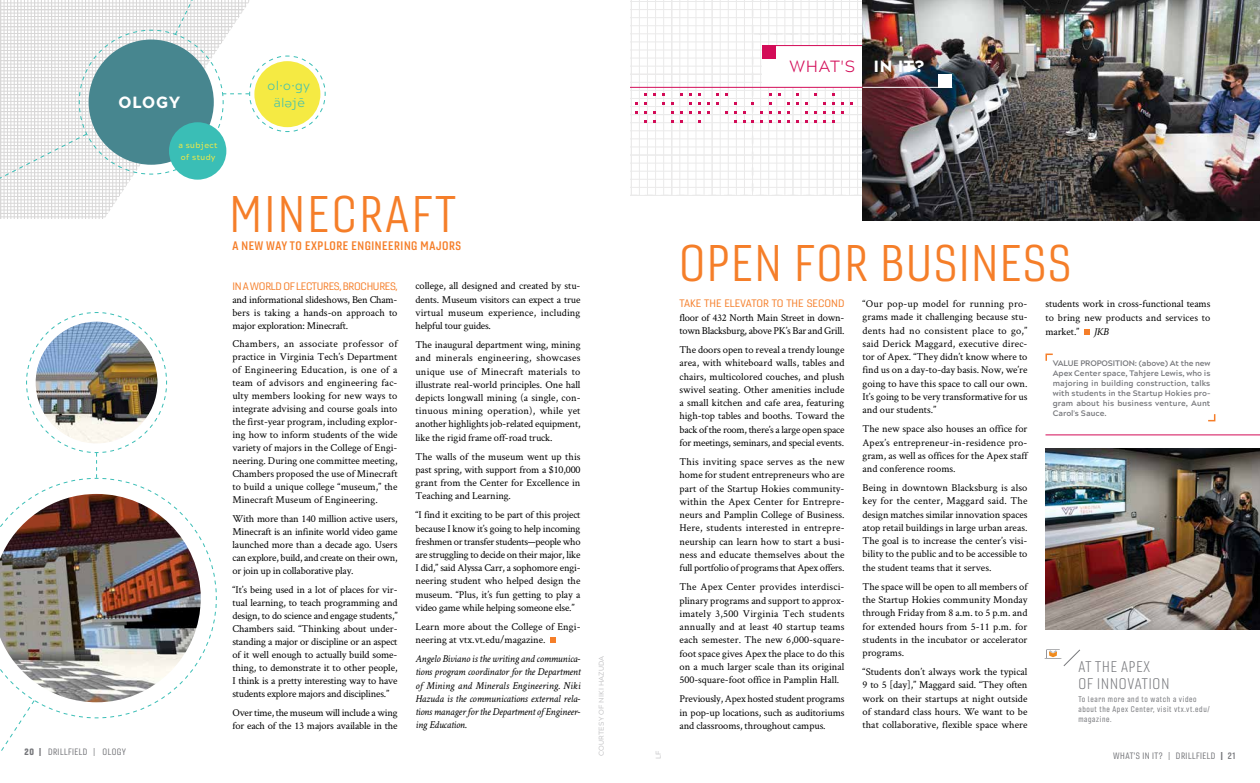
<style>
.page{position:relative;width:1260px;height:783px;background:#fff}
.page>*{position:absolute;margin:0;border:0;box-sizing:border-box;transform-origin:0 0}
.t1{font:50px "Gineso Con Boo";letter-spacing:.04em;color:#f57e29}
.t2{font:50px "Gineso Con Boo";letter-spacing:.06em;color:#f57e29}
.t3{font:300 16.2px "Acherus Grotesque";color:#d30b57}
.t4{font:900 16.2px "Acherus Grotesque";letter-spacing:.055em;color:#fff}
.t5{font:15px/17px "Gineso Con Lig";letter-spacing:.06em;color:#76777b}
.t6{font:300 12.4px "Acherus Grotesque";letter-spacing:.05em;color:#3abeb6}
.t7{font:12px "Gineso Con Dem";letter-spacing:.05em;color:#f57e29}
.t8{font:10.5px/13.3px "Crimson Text";letter-spacing:-.005em;color:#000;text-align:justify}
.t9{font:italic 10.5px/13.2px "Crimson Text";letter-spacing:-.02em;color:#000;text-align:justify}
.t10{font:expanded 10.5px "Gineso";letter-spacing:-.03em;color:#f57e29}
.t11{font:expanded 10.5px "Gineso";color:#f57e29}
.t12{font:9px "Gineso Con Reg";letter-spacing:.05em;color:#76777b}
.t13{font:700 8px/10px "Acherus Grotesque";letter-spacing:.01em;color:#76777b;text-align:justify}
.t14{font:8px/10px "Gineso Con Reg";letter-spacing:.08em;color:#76777b}
.t15{font:500 8px/11.8px "Acherus Grotesque";letter-spacing:.05em;color:#f5ea43}
.t16{font:7px "Acherus Grotesque";letter-spacing:.02em;color:#bebec0}
.s1{font-family:"Gineso Con Bla"}
.s2{font-family:"Gineso Con Bla";font-size:8px}
.s3{font-size:8px}
.s4{font-weight:900;color:#fff}
.s5{font-family:"Crimson Text"}
.s6{font-family:"Gineso Con Dem"}
</style>
<div class="page">
<svg style="left:550px;top:637px;width:6px;height:6px"></svg>
<svg style="left:0;top:0;width:326px;height:219px"></svg>
<img style="left:0;top:595px;width:201px;height:107px">
<img style="left:0;top:312px;width:217px;height:283px">
<svg style="left:0;top:603px;width:94px;height:148px"></svg>
<svg style="left:1084px;top:329px;width:6px;height:6px"></svg>
<img style="left:863px;top:0;width:397px;height:221px">
<hr style="left:630px;top:87px;width:233px;height:1px;background:#d30b57">
<div style="left:939px;top:74px;width:13px;height:14px;background:#fff"></div>
<hr style="left:863px;top:87px;width:89px;height:1px;background:#fff">
<svg style="left:631px;top:0;width:307px;height:196px"></svg>
<hr style="left:1046px;top:434px;width:214px;height:1px;background:#d30b57">
<img style="left:1046px;top:448px;width:214px;height:181px">
<svg style="left:1045px;top:353px;width:8px;height:8px"></svg>
<svg style="left:1208px;top:414px;width:8px;height:8px"></svg>
<svg style="left:1045px;top:649px;width:35px;height:17px"></svg>
<h2 class="t4" style="left:118px;top:88px;width:63px">OLOGY</h2>
<p class="t15" style="left:178px;top:139px;width:41px">a subject of study</p>
<p class="t12" style="left:25px;top:747px;width:103px"><span class="s1">20</span> <span class="s2">|</span> DRILLFIELD <span class="s3">|</span> OLOGY</p>
<p class="t6" style="left:267px;top:75px;width:44px">ol·o·gy</p>
<p class="t6" style="left:292px;top:116px;width:9px;rotate:-180deg">e</p>
<p class="t6" style="left:274px;top:93px;width:33px">älə jē</p>
<h1 class="t2" style="left:230px;top:184px;width:227px">MINECRAFT</h1>
<p class="t7" style="left:232px;top:238px;width:230px">A NEW WAY TO EXPLORE ENGINEERING MAJORS</p>
<p class="t10" style="left:232px;top:279px;width:167px">IN A WORLD OF LECTURES, BROCHURES,</p>
<p class="t8" style="left:232px;top:292px;width:167px;line-height:13px">and informational slideshows, Ben Cham&shy;bers is taking a hands-on approach to major exploration: Minecraft.</p>
<p class="t8" style="left:232px;top:337px;width:167px;line-height:13px">Chambers, an associate professor of practice in Virginia Tech’s Department of Engineering Education, is one of a team of advisors and engineering fac&shy;ulty members looking for new ways to integrate advising and course goals into the first-year program, including explor&shy;ing how to inform students of the wide variety of majors in the College of Engi&shy;neering. During one committee meeting, Chambers proposed the use of Minecraft to build a unique college “museum,” the Minecraft Museum of Engineering.</p>
<p class="t8" style="left:232px;top:512px;width:167px;line-height:13px">With more than 140 million active users, Minecraft is an infinite world video game launched more than a decade ago. Users can explore, build, and create on their own, or join up in collaborative play.</p>
<p class="t8" style="left:232px;top:583px;width:167px;line-height:13px">“It’s being used in a lot of places for vir&shy;tual learning, to teach programming and design, to do science and engage students,” Chambers said. “Thinking about under&shy;standing a major or discipline or an aspect of it well enough to actually build some&shy;thing, to demonstrate it to other people, I think is a pretty interesting way to have students explore majors and disciplines.”</p>
<p class="t8" style="left:232px;top:705px;width:167px;line-height:13px">Over time, the museum will include a wing for each of the 13 majors available in the</p>
<p class="t8" style="left:416px;top:279px;width:167px">college, all designed and created by stu&shy;dents. Museum visitors can expect a true virtual museum experience, including helpful tour guides.</p>
<p class="t8" style="left:416px;top:338px;width:167px">The inaugural department wing, mining and minerals engineering, showcases unique use of Minecraft materials to illustrate real-world principles. One hall depicts longwall mining (a single, con&shy;tinuous mining operation), while yet another highlights job-related equipment, like the rigid frame off-road truck.</p>
<p class="t8" style="left:416px;top:449px;width:167px">The walls of the museum went up this past spring, with support from a $10,000 grant from the Center for Excellence in Teaching and Learning.</p>
<p class="t8" style="left:416px;top:508px;width:167px">“I find it exciting to be part of this project because I know it’s going to help incoming freshmen or transfer students—people who are struggling to decide on their major, like I did,” said Alyssa Carr, a sophomore engi&shy;neering student who helped design the museum. “Plus, it’s fun getting to play a video game while helping someone else.”</p>
<p class="t8" style="left:416px;top:620px;width:167px">Learn more about the College of Engi&shy;neering at vtx.vt.edu/magazine.</p>
<p class="t9" style="left:416px;top:652px;width:167px">Angelo Biviano is the writing and communica&shy;tions program coordinator for the Department of Mining and Minerals Engineering. Niki Hazuda is the communications external rela&shy;tions manager for the Department of Engineer&shy;ing Education.</p>
<p class="t16" style="left:596px;top:756px;width:102px;rotate:-90deg">COURTESY OF NIKI HAZUDA</p>
<h2 class="t3" style="left:789px;top:53px;width:136px">WHAT'S <span class="s4">IN IT?</span></h2>
<p class="t16" style="left:653px;top:759px;width:10px;rotate:-90deg">LF</p>
<h1 class="t1" style="left:679px;top:233px;width:394px">OPEN FOR BUSINESS</h1>
<p class="t11" style="left:680px;top:297px;width:167px">TAKE THE ELEVATOR TO THE SECOND</p>
<p class="t8" style="left:680px;top:310px;width:166px">floor of 432 North Main Street in down&shy;town Blacksburg, above PK’s Bar and Grill.</p>
<p class="t8" style="left:680px;top:343px;width:167px">The doors open to reveal a trendy lounge area, with whiteboard walls, tables and chairs, multicolored couches, and plush swivel seating. Other amenities include a small kitchen and cafe area, featuring high-top tables and booths. Toward the back of the room, there’s a large open space for meetings, seminars, and special events.</p>
<p class="t8" style="left:680px;top:455px;width:167px">This inviting space serves as the new home for student entrepreneurs who are part of the Startup Hokies community&shy;within the Apex Center for Entrepre&shy;neurs and Pamplin College of Business.<br>Here, students interested in entrepre&shy;neurship can learn how to start a busi&shy;ness and educate themselves about the full portfolio of programs that Apex offers.</p>
<p class="t8" style="left:680px;top:580px;width:167px">The Apex Center provides interdisci&shy;plinary programs and support to approx&shy;imately 3,500 Virginia Tech students annually and at least 40 startup teams each semester. The new 6,000-square&shy;foot space gives Apex the place to do this on a much larger scale than its original 500-square-foot office in Pamplin Hall.</p>
<p class="t8" style="left:680px;top:692px;width:167px">Previously, Apex hosted student programs in pop-up locations, such as auditoriums and classrooms, throughout campus.</p>
<p class="t8" style="left:863px;top:297px;width:167px">“Our pop-up model for running pro&shy;grams made it challenging because stu&shy;dents had no consistent place to go,” said Derick Maggard, executive direc&shy;tor of Apex. “They didn’t know where to find us on a day-to-day basis. Now, we’re going to have this space to call our own.<br>It’s going to be very transformative for us and our students.”</p>
<p class="t8" style="left:863px;top:422px;width:167px">The new space also houses an office for Apex’s entrepreneur-in-residence pro&shy;gram, as well as offices for the Apex staff and conference rooms.</p>
<p class="t8" style="left:863px;top:481px;width:167px">Being in downtown Blacksburg is also key for the center, Maggard said. The design matches similar innovation spaces atop retail buildings in large urban areas.<br>The goal is to increase the center’s visi&shy;bility to the public and to be accessible to the student teams that it serves.</p>
<p class="t8" style="left:863px;top:579px;width:167px">The space will be open to all members of the Startup Hokies community Monday through Friday from 8 a.m. to 5 p.m. and for extended hours from 5-11 p.m. for students in the incubator or accelerator programs.</p>
<p class="t8" style="left:863px;top:665px;width:167px">“Students don’t always work the typical 9 to 5 [day],” Maggard said. “They often work on their startups at night outside of standard class hours. We want to be that collaborative, flexible space where</p>
<p class="t8" style="left:1046px;top:297px;width:166px;line-height:13.7px">students work in cross-functional teams to bring new products and services to market.”</p>
<p class="t9" style="left:1094px;top:325px;width:16px">JKB</p>
<p class="t13" style="left:1053px;top:358px;width:159px">VALUE PROPOSITION: (above) At the new Apex Center space, Tahjere Lewis, who is majoring in building construction, talks with students in the Startup Hokies pro&shy;gram about his business venture, Aunt Carol<span class="s5">’</span>s Sauce.</p>
<h3 class="t5" style="left:1078px;top:658px;width:92px">AT THE APEX<br>OF INNOVATION</h3>
<p class="t14" style="left:1078px;top:694px;width:133px">To learn more and to watch a video about the Apex Center, visit vtx.vt.edu/ magazine.</p>
<p class="t12" style="left:1113px;top:750px;width:124px">WHAT'S IN IT? <span class="s3">|</span> DRILLFIELD <span class="s2">|</span> <span class="s6">21</span></p>
</div>
